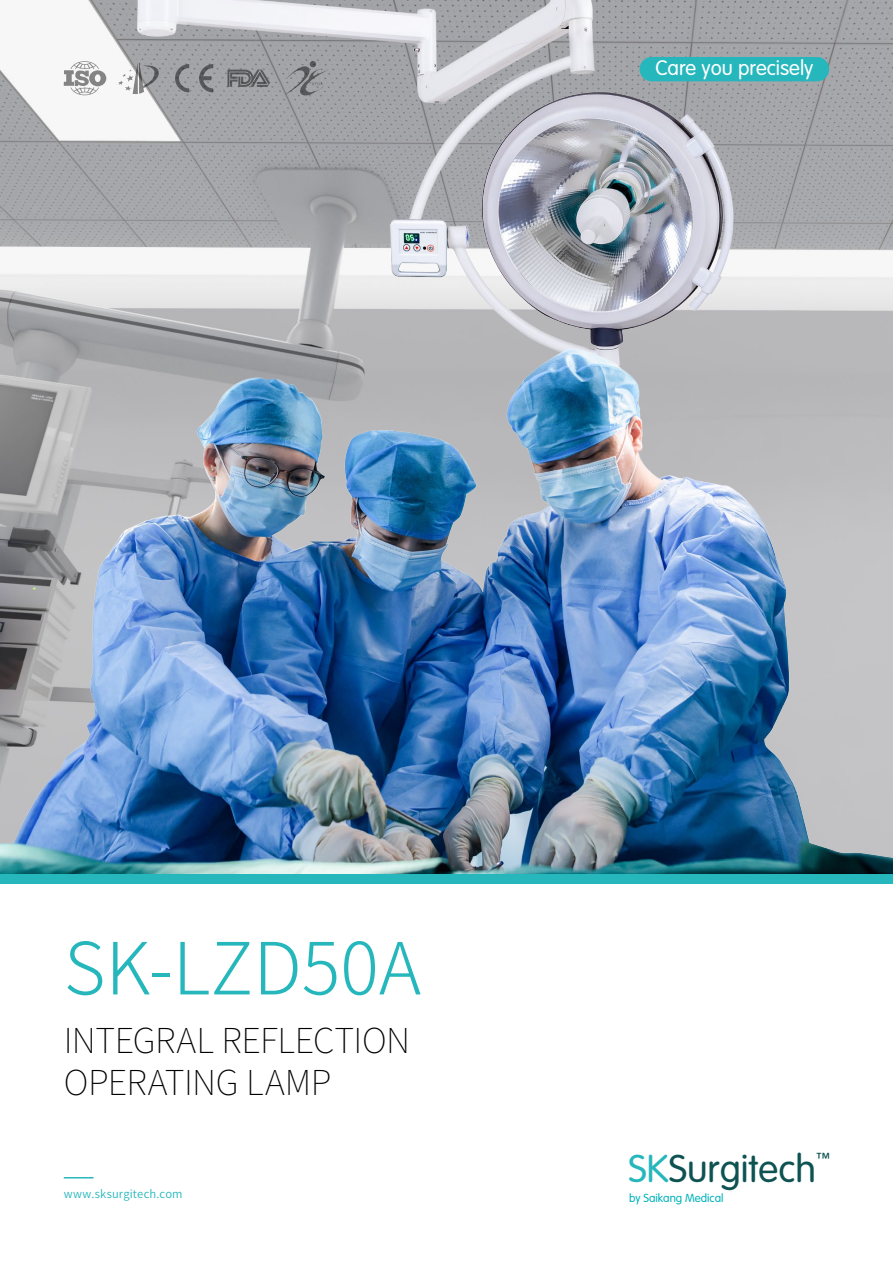
<style>
.page{position:relative;width:893px;height:1263px;background:#fff}
.page>*{position:absolute;margin:0;border:0;box-sizing:border-box;transform-origin:0 0}
.t1{font:300 72px "Noto Sans CJ Ksc";color:#26b7bc}
.t2{font:300 38.1px "VAG Rounded Std";color:#0e5352}
.t3{font:100 34.5px/42px "Noto Sans CJ Ksc";letter-spacing:-.015em;color:#000}
.t4{font:300 20.7px "VAG Rounded Std";color:#fff}
.t5{font:300 14.25px "VAG Rounded Std";color:#0e5352}
.t6{font:300 11.55px "VAG Rounded Std";color:#00b2bb}
.t7{font:600 11.25px "Noto Sans CJ Ksc";letter-spacing:.015em;color:#26b7bc}
.s1{color:#26b7bc}
</style>
<div class="page">
<img style="left:0;top:0;width:893px;height:336px">
<hr style="left:64px;top:1177px;width:30px;height:1px;background:#26b7bc">
<div style="left:0;top:873px;width:893px;height:10px;background:#26b7bc"></div>
<img style="left:94px;top:0;width:646px;height:336px">
<svg style="left:64px;top:61px;width:42px;height:34px"></svg>
<svg style="left:118px;top:62px;width:43px;height:32px"></svg>
<svg style="left:175px;top:64px;width:14px;height:28px"></svg>
<svg style="left:199px;top:64px;width:14px;height:28px"></svg>
<svg style="left:227px;top:70px;width:43px;height:17px"></svg>
<svg style="left:285px;top:61px;width:42px;height:34px"></svg>
<div style="left:640px;top:57px;width:189px;height:24px;background:#26b7bc;border-radius:12px"></div>
<img style="left:0;top:336px;width:893px;height:537px">
<p class="t4" style="left:655px;top:56px;width:160px">Care you precisely</p>
<h1 class="t1" style="left:64px;top:927px;width:359px">SK-LZD50A</h1>
<p class="t3" style="left:64px;top:1020px;width:348px">INTEGRAL REFLECTION<br>OPERATI NG LAMP</p>
<p class="t7" style="left:64px;top:1187px;width:120px">www.sksurgitech.com</p>
<p class="t2" style="left:628px;top:1147px;width:189px"><span class="s1">SK</span>Surgitech</p>
<p class="t5" style="left:816px;top:1150px;width:16px">™</p>
<p class="t6" style="left:629px;top:1191px;width:96px">by Saikang Medical</p>
</div>
